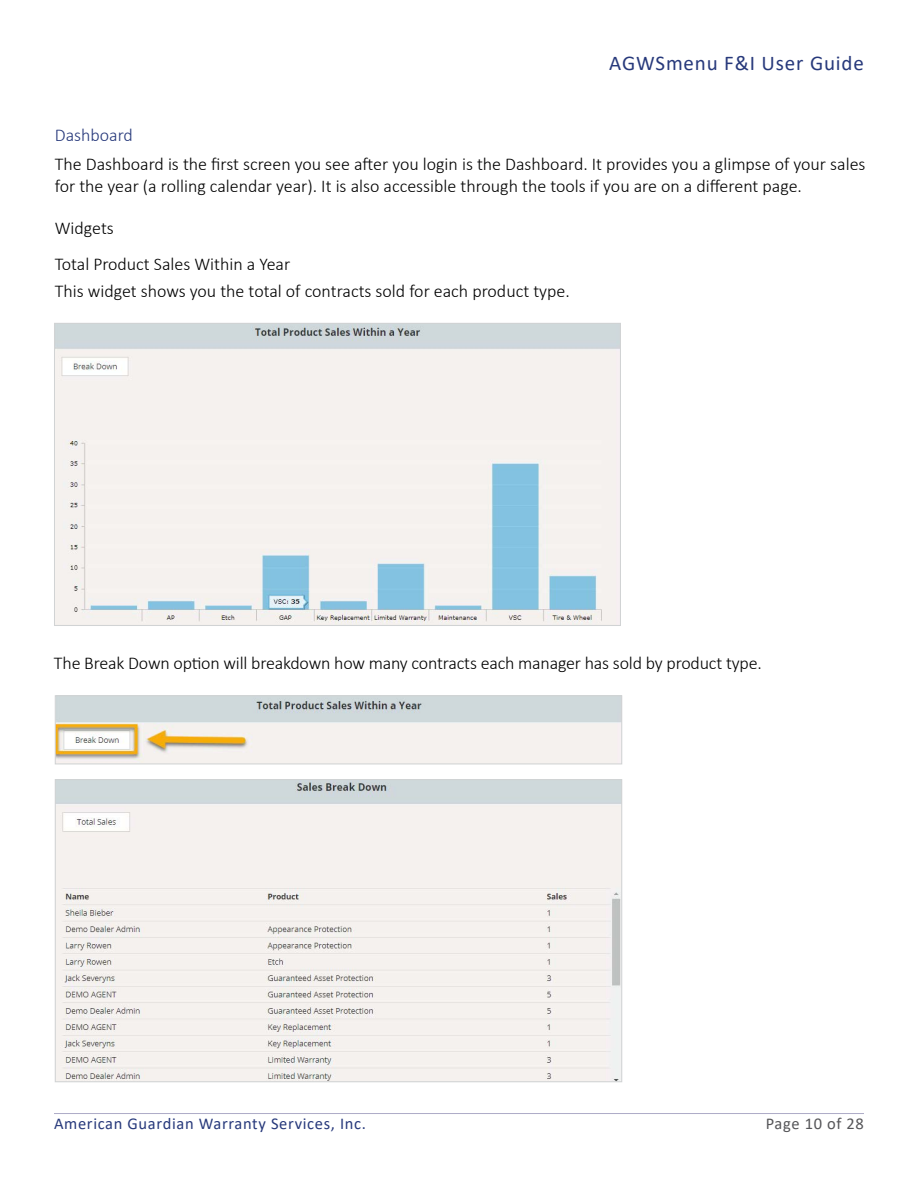
<style>
.page{position:relative;width:918px;height:1188px;background:#fff}
.page>*{position:absolute;margin:0;border:0;box-sizing:border-box;transform-origin:0 0}
.t1{font:21px "Calibri";letter-spacing:.04em;color:#27397b}
.t2{font:300 18px/21.6px "Calibri";color:#000}
.t3{font:300 18px "Calibri";color:#27397b}
.t4{font:16.5px "Calibri";letter-spacing:.04em;color:#27397b}
.t5{font:16.5px "Calibri";letter-spacing:.04em;color:#565659}
</style>
<div class="page">
<hr style="left:54px;top:1113px;width:810px;height:1px;background:#adabc7">
<img style="left:56px;top:325px;width:563px;height:299px">
<div style="left:54px;top:323px;width:567px;height:303px;border:1px solid #d1d3d4"></div>
<img style="left:57px;top:697px;width:563px;height:65px">
<div style="left:55px;top:695px;width:567px;height:69px;border:1px solid #d1d3d4"></div>
<img style="left:57px;top:781px;width:563px;height:299px">
<div style="left:55px;top:779px;width:567px;height:303px;border:1px solid #d1d3d4"></div>
<p class="t3" style="left:55px;top:124px;width:80px">Dashboard</p>
<p class="t1" style="left:609px;top:49px;width:256px">AGWSmenu F&amp;I User Guide</p>
<p class="t2" style="left:55px;top:153px;width:812px">The Dashboard is the first screen you see after you login is the Dashboard. It provides you a glimpse of your sales for the year (a rolling calendar year). It is also accessible through the tools if you are on a different page.</p>
<p class="t2" style="left:55px;top:217px;width:61px">Widgets</p>
<p class="t2" style="left:55px;top:253px;width:237px">Total Product Sales Within a Year</p>
<p class="t2" style="left:55px;top:280px;width:517px">This widget shows you the total of contracts sold for each product type.</p>
<p class="t2" style="left:54px;top:652px;width:709px">The Break Down option will breakdown how many contracts each manager has sold by product type.</p>
<p class="t4" style="left:54px;top:1112px;width:313px">American Guardian Warranty Services, Inc.</p>
<p class="t5" style="left:766px;top:1112px;width:100px">Page 10 of 28</p>
</div>
